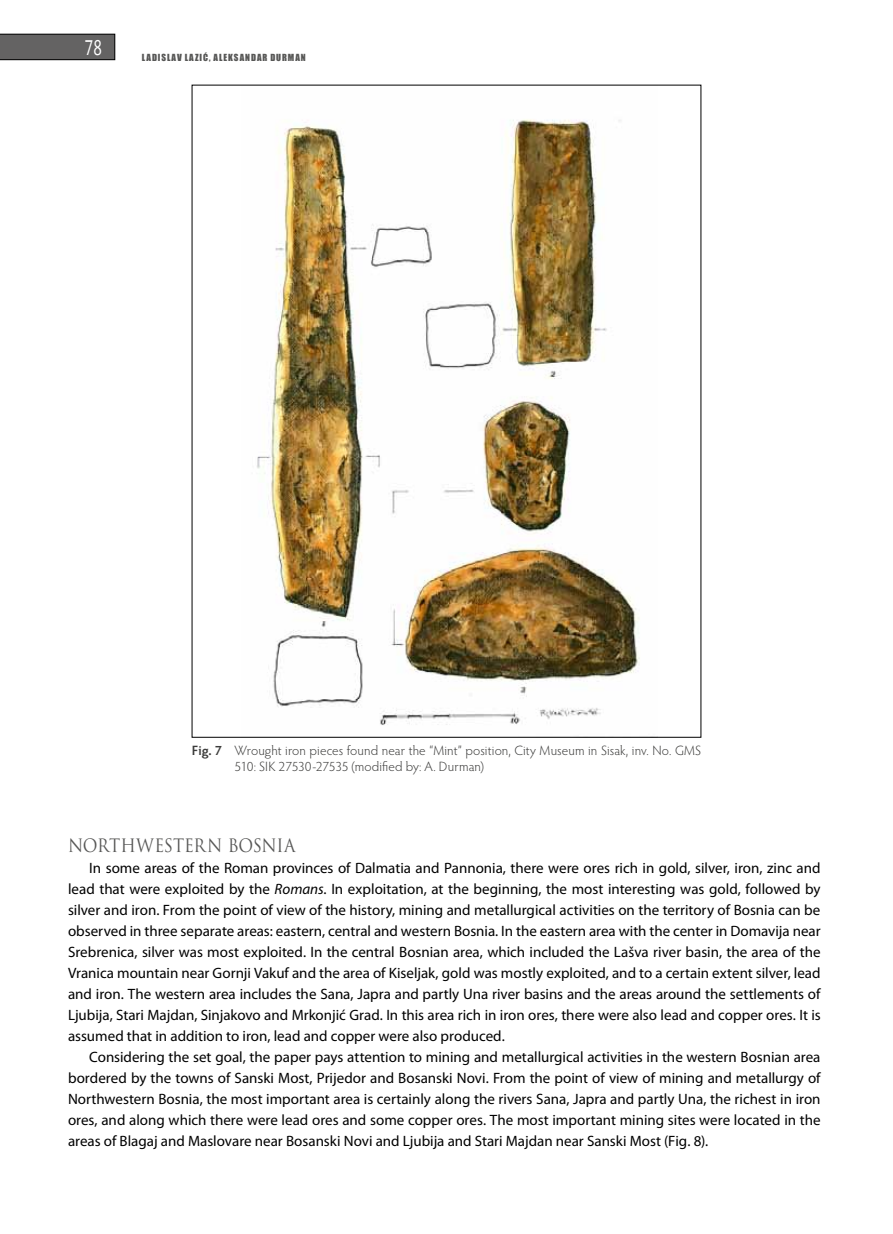
<style>
.page{position:relative;width:893px;height:1234px;background:#fff}
.page>*{position:absolute;margin:0;border:0;box-sizing:border-box;transform-origin:0 0}
.t1{font:21px "Microsoft New Tai Lue";color:#fff;scale:.75 1}
.t2{font:18px "Trajan Pro";letter-spacing:-.015em;color:#575756;scale:.9 1}
.t3{font:15px "Myriad Pro";color:#000}
.t4{font:300 13.5px/16.5px "Hypatia Sans Pro";letter-spacing:-.005em;color:#3c3c3b}
.t5{font:9px "Impact";letter-spacing:.11em;color:#575756}
.s1{font-weight:600}
.s2{font-style:italic}
</style>
<div class="page">
<svg style="left:0;top:34px;width:115px;height:26px;background:#5d5c5c"></svg>
<img style="left:257px;top:119px;width:383px;height:606px">
<p class="t1" style="left:85px;top:35px;width:24px">78</p>
<p class="t5" style="left:142px;top:50px;width:166px">LADISLAV LAZIĆ, ALEKSANDAR DURMAN</p>
<p class="t4" style="left:234px;top:741px;width:468px;text-indent:-43px"><span class="s1">Fig. 7</span> Wrought iron pieces found near the “Mint” position, City Museum in Sisak, inv. No. GMS<br>510: SI K 27530-27535 (modified by: A. Durman)</p>
<p class="t2" style="left:68px;top:833px;width:254px">NORTHWESTERN BOSNIA</p>
<p class="t3" style="left:89px;top:858px;width:733px">In some areas of the Roman provinces of Dalmatia and Pannonia, there were ores rich in gold, silver, iron, zinc and</p>
<p class="t3" style="left:68px;top:879px;width:754px">lead that were exploited by the <span class="s2">Romans</span>. In exploitation, at the beginning, the most interesting was gold, followed by</p>
<p class="t3" style="left:68px;top:900px;width:754px">silver and iron. From the point of view of the history, mining and metallurgical activities on the territory of Bosnia can be</p>
<p class="t3" style="left:68px;top:921px;width:754px">observed in three separate areas: eastern, central and western Bosnia. In the eastern area with the center in Domavija near</p>
<p class="t3" style="left:68px;top:942px;width:754px">Srebrenica, silver was most exploited. In the central Bosnian area, which included the Lašva river basin, the area of the</p>
<p class="t3" style="left:68px;top:963px;width:754px">Vranica mountain near Gornji Vakuf and the area of Kiseljak, gold was mostly exploited, and to a certain extent silver, lead</p>
<p class="t3" style="left:68px;top:984px;width:754px">and iron. The western area includes the Sana, Japra and partly Una river basins and the areas around the settlements of</p>
<p class="t3" style="left:68px;top:1005px;width:754px">Ljubija, Stari Majdan, Sinjakovo and Mrkonjić Grad. In this area rich in iron ores, there were also lead and copper ores. It is</p>
<p class="t3" style="left:68px;top:1026px;width:438px">assumed that in addition to iron, lead and copper were also produced.</p>
<p class="t3" style="left:89px;top:1047px;width:733px">Considering the set goal, the paper pays attention to mining and metallurgical activities in the western Bosnian area</p>
<p class="t3" style="left:68px;top:1068px;width:754px">bordered by the towns of Sanski Most, Prijedor and Bosanski Novi. From the point of view of mining and metallurgy of</p>
<p class="t3" style="left:68px;top:1089px;width:754px">Northwestern Bosnia, the most important area is certainly along the rivers Sana, Japra and partly Una, the richest in iron</p>
<p class="t3" style="left:68px;top:1110px;width:754px">ores, and along which there were lead ores and some copper ores. The most important mining sites were located in the</p>
<p class="t3" style="left:68px;top:1131px;width:642px">areas of Blagaj and Maslovare near Bosanski Novi and Ljubija and Stari Majdan near Sanski Most (Fig. 8).</p>
</div>
